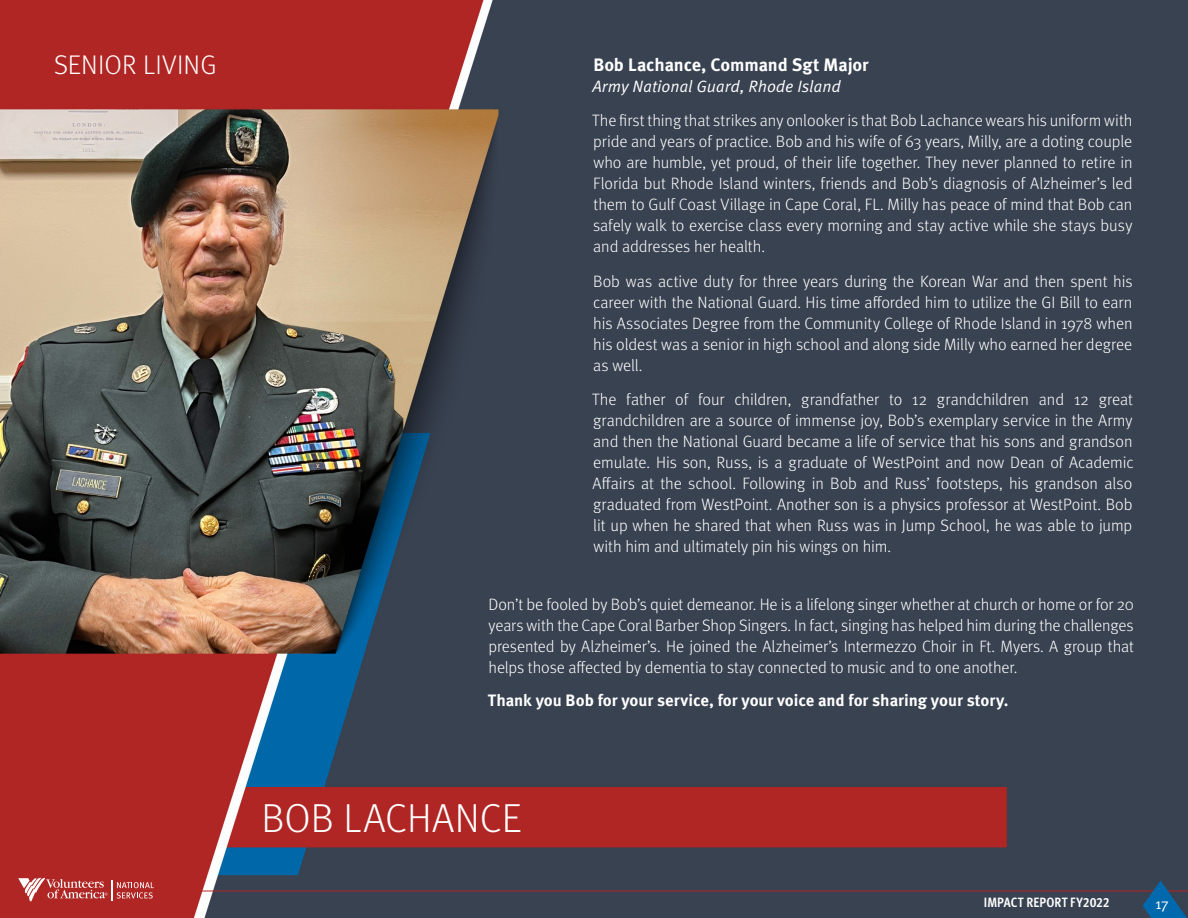
<style>
.page{position:relative;width:1188px;height:918px;background:#fff}
.page>*{position:absolute;margin:0;border:0;box-sizing:border-box;transform-origin:0 0}
.Body_text{font:300 40.5px "Meta Pro";letter-spacing:.005em;color:#fff}
.Body_text-2{font:300 27px "Meta Pro";letter-spacing:.005em;color:#fff}
.Body_text-3{font:700 18px "Meta Pro";letter-spacing:-.01em;color:#fff}
.Body_text-4{font:300 16.5px/21px "Meta Pro";letter-spacing:-.005em;color:#fff;text-align:justify}
.Body_text-5{font:700 16.5px "Meta Pro";letter-spacing:-.005em;color:#fff}
.Body_text-6{font:16.5px "Meta Pro Norm Ita";letter-spacing:-.005em;color:#fff}
.Body_text-7{font:15px "Meta Pro Norm";color:#fff}
.Body_text-8{font:700 condensed 13.5px "Meta Pro";letter-spacing:.01em;color:#fff}
</style>
<div class="page">
<img style="left:0;top:0;width:1188px;height:918px">
<hr style="left:166px;top:891px;width:1022px;height:1px;background:#b02625">
<svg style="left:18px;top:878px;width:136px;height:24px"></svg>
<svg style="left:1143px;top:881px;width:45px;height:37px"></svg>
<p class="Body_text-2" style="left:54px;top:46px;width:164px">SENIOR LIVING</p>
<p class="Body_text-3" style="left:593px;top:50px;width:277px">Bob Lachance, Command Sgt Major</p>
<p class="Body_text-6" style="left:592px;top:74px;width:250px">Army National Guard, Rhode Island</p>
<p class="Body_text-4" style="left:592px;top:109px;width:542px">The first thing that strikes any onlooker is that Bob Lachance wears his uniform with pride and years of practice. Bob and his wife of 63 years, Milly, are a doting couple who are humble, yet proud, of their life together. They never planned to retire in Florida but Rhode Island winters, friends and Bob’s diagnosis of Alzheimer’s led them to Gulf Coast Village in Cape Coral, FL. Milly has peace of mind that Bob can safely walk to exercise class every morning and stay active while she stays busy and addresses her health.</p>
<p class="Body_text-4" style="left:593px;top:270px;width:541px">Bob was active duty for three years during the Korean War and then spent his career with the National Guard. His time afforded him to utilize the GI Bill to earn his Associates Degree from the Community College of Rhode Island in 1978 when his oldest was a senior in high school and along side Milly who earned her degree as well.</p>
<p class="Body_text-4" style="left:592px;top:388px;width:543px">The father of four children, grandfather to 12 grandchildren and 12 great grandchildren are a source of immense joy, Bob’s exemplary service in the Army and then the National Guard became a life of service that his sons and grandson emulate. His son, Russ, is a graduate of WestPoint and now Dean of Academic Affairs at the school. Following in Bob and Russ’ footsteps, his grandson also graduated from WestPoint. Another son is a physics professor at WestPoint. Bob lit up when he shared that when Russ was in Jump School, he was able to jump with him and ultimately pin his wings on him.</p>
<p class="Body_text-4" style="left:488px;top:593px;width:647px">Don’t be fooled by Bob’s quiet demeanor. He is a lifelong singer whether at church or home or for 20 years with the Cape Coral Barber Shop Singers. In fact, singing has helped him during the challenges presented by Alzheimer’s. He joined the Alzheimer’s Intermezzo Choir in Ft. Myers. A group that helps those affected by dementia to stay connected to music and to one another.</p>
<p class="Body_text-5" style="left:488px;top:687px;width:522px">Thank you Bob for your service, for your voice and for sharing your story.</p>
<p class="Body_text" style="left:261px;top:789px;width:262px">BOB LACHANCE</p>
<p class="Body_text-8" style="left:984px;top:891px;width:127px">IMPACT REPORT FY2022</p>
<p class="Body_text-7" style="left:1155px;top:893px;width:15px">17</p>
<p class="Body_text-8" style="left:1073px;top:891px;width:41px">FY2022</p>
</div>
